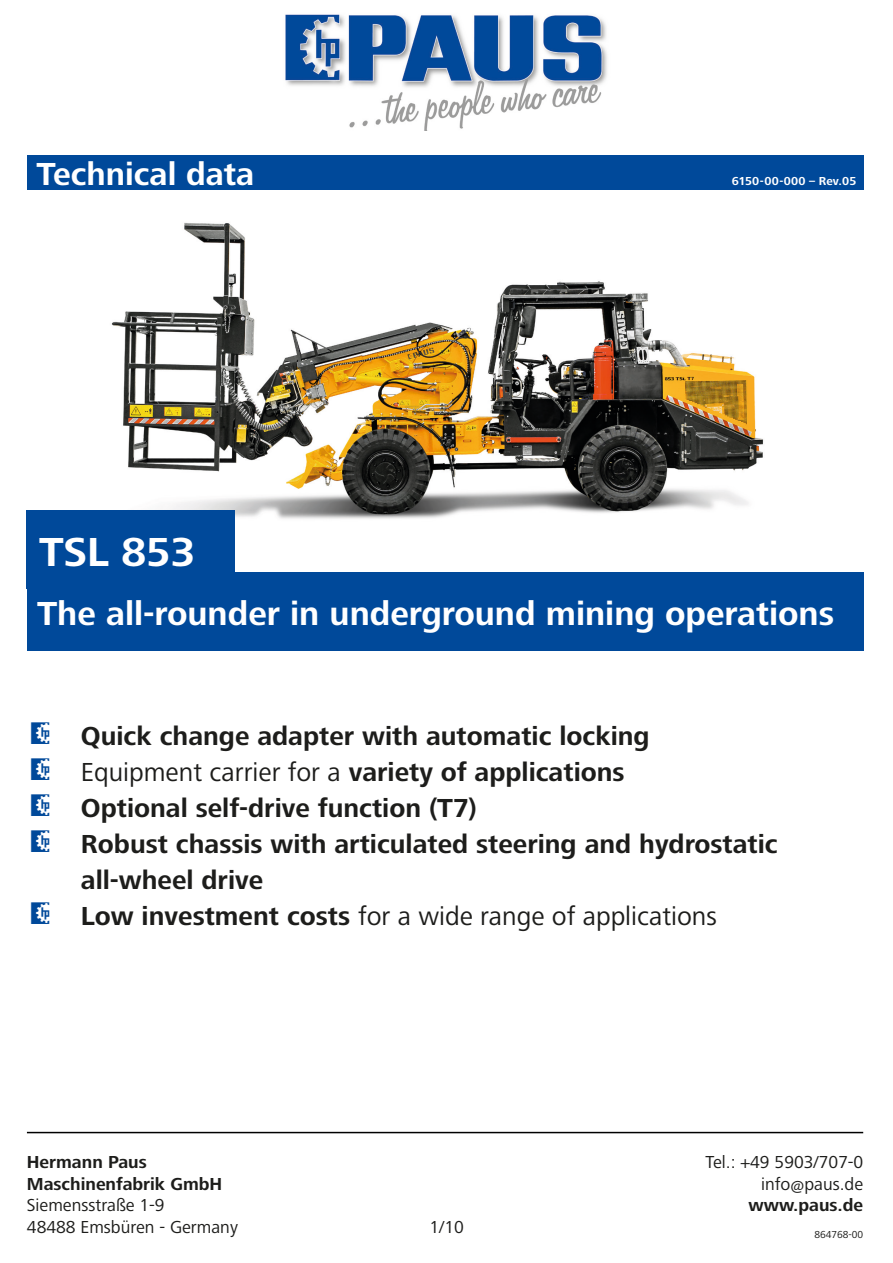
<style>
.page{position:relative;width:893px;height:1263px;background:#fff}
.page>*{position:absolute;margin:0;border:0;box-sizing:border-box;transform-origin:0 0}
.t1{font:700 42px "Frutiger Next LT";color:#fff}
.t2{font:700 34.5px "Frutiger Next LT";color:#fff}
.t3{font:700 33px "Frutiger Next LT";color:#fff}
.t4{font:700 27px/36px "Frutiger Next LT";color:#1d1d1b}
.t5{font:27px "Frutiger Next LT";color:#1d1d1b}
.t6{font:18px/21.6px "Frutiger Next LT";color:#1d1d1b}
.t7{font:700 12px "Frutiger Next LT";letter-spacing:.01em;color:#fff}
.t8{font:10.5px "Frutiger Next LT";color:#1d1d1b}
.s1{font-weight:400}
.s2{font-weight:700}
</style>
<div class="page">
<img style="left:27px;top:189px;width:836px;height:330px">
<hr style="left:27px;top:1132px;width:836px;height:1px;background:#000">
<div style="left:27px;top:510px;width:208px;height:79px;background:#00499a"></div>
<div style="left:27px;top:572px;width:836px;height:79px;background:#00499a"></div>
<div style="left:27px;top:155px;width:836px;height:34px;background:#00499a"></div>
<img style="left:285px;top:14px;width:322px;height:116px">
<p class="t3" style="left:37px;top:156px;width:219px">Technical data</p>
<p class="t1" style="left:39px;top:528px;width:158px">TSL 853</p>
<p class="t7" style="left:732px;top:174px;width:126px">6150-00-000 – Rev.05</p>
<p class="t2" style="left:37px;top:594px;width:799px">The all-rounder in underground mining operations</p>
<p class="t4" style="left:81px;top:718px;width:570px">Quick change adapter with automatic locking</p>
<p class="t4" style="left:81px;top:754px;width:545px"><span class="s1">Equipment carrier for a</span> variety of applications</p>
<p class="t4" style="left:81px;top:790px;width:397px">Optional self-drive function (T7)</p>
<p class="t4" style="left:81px;top:826px;width:698px">Robust chassis with articulated steering and hydrostatic all-wheel drive</p>
<p class="t5" style="left:81px;top:901px;width:638px"><span class="s2">Low investment costs</span> for a wide range of applications</p>
<p class="t6" style="left:27px;top:1151px;width:213px"><span class="s2">Hermann Paus<br>Maschinenfabrik GmbH<br></span>Siemensstraße 1-9<br>48488 Emsbüren - Germany</p>
<p class="t6" style="left:429px;top:1216px;width:36px">1/10</p>
<p class="t6" style="left:705px;top:1151px;width:159px;text-align:right">Tel.: +49 5903/707-0 info@paus.de <span class="s2">www.paus.de</span></p>
<p class="t8" style="left:814px;top:1229px;width:50px">864768-00</p>
</div>
